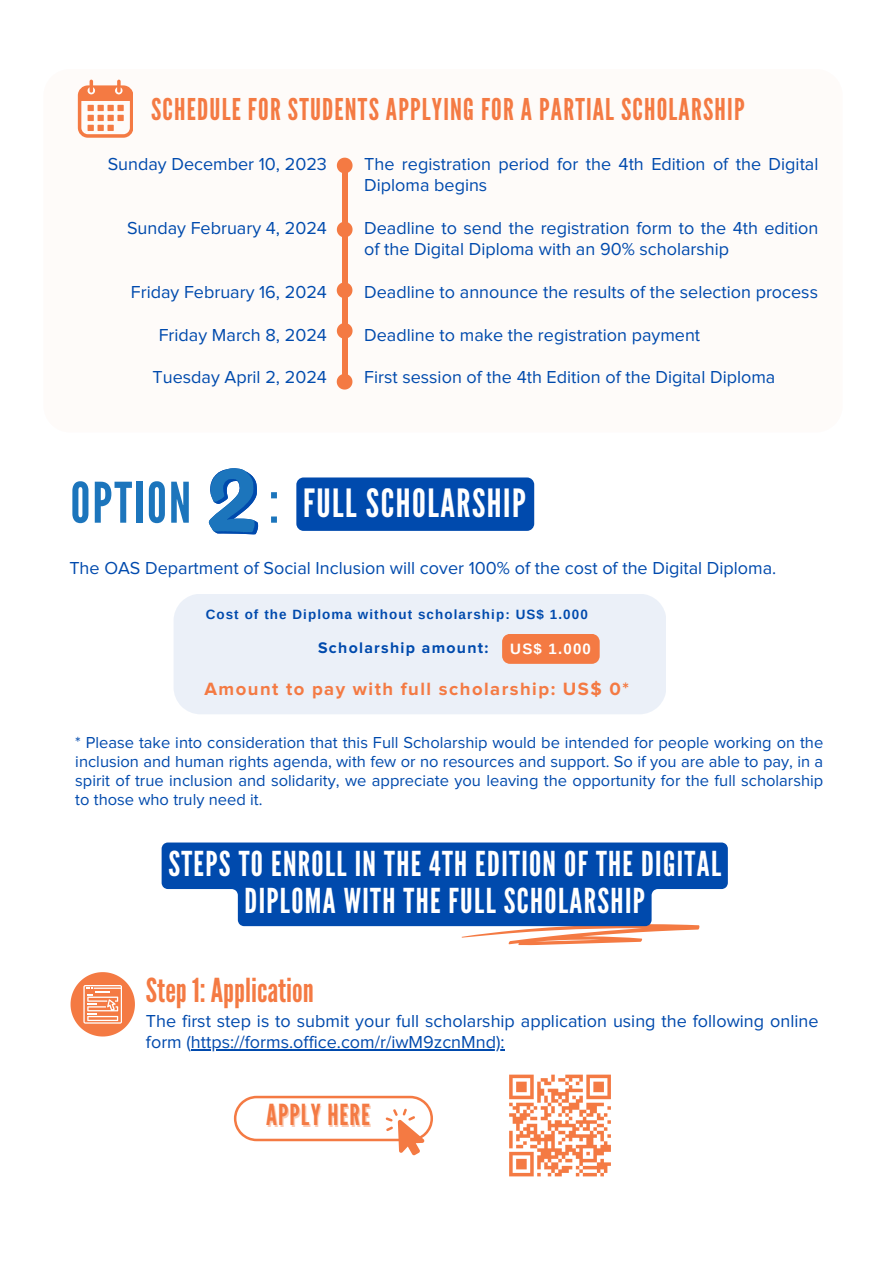
<style>
.page{position:relative;width:893px;height:1264px;background:#fff}
.page>*{position:absolute;margin:0;border:0;box-sizing:border-box;transform-origin:0 0}
.t1{font:55.8px "League Gothic";letter-spacing:.04em;color:#1c75bc}
.t2{font:55.8px "League Gothic";color:rgb(255 255 255/.4)}
.t3{font:38.85px "League Gothic";letter-spacing:.04em;color:#fff}
.t4{font:34.2px/37px "League Gothic";letter-spacing:.04em;color:#fff;text-align:center}
.t5{font:33px "League Gothic";color:#f47a43}
.t6{font:30px "League Gothic";letter-spacing:.04em;color:#f47a43}
.t7{font:28.95px "League Gothic";letter-spacing:.04em;color:#f47a43}
.t8{font:700 18.45px "Proxima Nova";letter-spacing:.08em;color:#f47a43}
.t9{font:18px/21.3px "Proxima Nova";color:#004aad}
.t10{font:16.5px/19px "Proxima Nova";color:#004aad;text-align:justify}
.t11{font:700 15.9px "Proxima Nova";letter-spacing:.08em;color:#004aad}
.t12{font:700 15px "Arimo";color:#fff}
.t13{font:700 13.5px "Arimo";letter-spacing:.08em;color:#004aad}
</style>
<div class="page">
<svg style="left:337px;top:158px;width:15px;height:15px"></svg>
<svg style="left:337px;top:222px;width:15px;height:15px"></svg>
<svg style="left:337px;top:282px;width:15px;height:16px"></svg>
<svg style="left:337px;top:323px;width:15px;height:16px"></svg>
<div style="left:342px;top:170px;width:6px;height:214px;background:#f47a43"></div>
<svg style="left:337px;top:374px;width:15px;height:15px"></svg>
<svg style="left:78px;top:80px;width:55px;height:58px"></svg>
<div style="left:97px;top:105px;width:7px;height:6px;background:#f47a43"></div>
<div style="left:97px;top:115px;width:7px;height:6px;background:#f47a43"></div>
<div style="left:97px;top:125px;width:7px;height:6px;background:#f47a43"></div>
<div style="left:107px;top:105px;width:7px;height:6px;background:#f47a43"></div>
<div style="left:107px;top:115px;width:7px;height:6px;background:#f47a43"></div>
<div style="left:107px;top:125px;width:7px;height:6px;background:#f47a43"></div>
<div style="left:117px;top:105px;width:7px;height:6px;background:#f47a43"></div>
<div style="left:117px;top:115px;width:7px;height:6px;background:#f47a43"></div>
<div style="left:174px;top:594px;width:492px;height:120px;background:#ebf0f8"></div>
<div style="left:502px;top:634px;width:97px;height:30px;background:#f47a43"></div>
<svg style="left:209px;top:468px;width:49px;height:66px"></svg>
<div style="left:296px;top:477px;width:238px;height:54px;background:#004aad;border-radius:7px"></div>
<hr style="left:191px;top:1049px;width:313px;height:1px;background:#004aad">
<svg style="left:71px;top:972px;width:64px;height:64px"></svg>
<svg style="left:234px;top:1095px;width:199px;height:60px"></svg>
<svg style="left:461px;top:926px;width:238px;height:19px"></svg>
<svg style="left:162px;top:842px;width:565px;height:84px;background:#1f60b6"></svg>
<svg style="left:509px;top:1074px;width:102px;height:103px"></svg>
<h3 class="t6" style="left:151px;top:92px;width:595px">SCHEDULE FOR STUDENTS APPLYING FOR A PARTIAL SCHOLARSHIP</h3>
<p class="t9" style="left:108px;top:154px;width:221px">Sunday December 10, 2023</p>
<p class="t9" style="left:364px;top:154px;width:456px">The registration period for the 4th Edition of the Digital<br>Diploma begins</p>
<p class="t9" style="left:364px;top:218px;width:456px">Deadline to send the registration form to the 4th edition of the Digital Diploma with an 90% scholarship</p>
<p class="t9" style="left:364px;top:282px;width:455px">Deadline to announce the results of the selection process</p>
<p class="t9" style="left:364px;top:324px;width:337px">Deadline to make the registration payment</p>
<p class="t9" style="left:364px;top:367px;width:412px">First session of the 4th Edition of the Digital Diploma</p>
<p class="t9" style="left:127px;top:218px;width:201px">Sunday February 4, 2024</p>
<p class="t9" style="left:131px;top:282px;width:198px">Friday February 16, 2024</p>
<p class="t9" style="left:159px;top:324px;width:170px">Friday March 8, 2024</p>
<p class="t9" style="left:152px;top:367px;width:176px">Tuesday April 2, 2024</p>
<h1 class="t1" style="left:71px;top:470px;width:122px">OPTION</h1>
<h1 class="t2" style="left:271px;top:473px;width:11px">:</h1>
<h2 class="t3" style="left:303px;top:480px;width:224px">FULL SCHOLARSHIP</h2>
<p class="t9" style="left:69px;top:557px;width:708px">The OAS Department of Social Inclusion will cover 100% of the cost of the Digital Diploma.</p>
<p class="t13" style="left:206px;top:606px;width:383px">Cost of the Diploma without scholarship: US$ 1.000</p>
<p class="t11" style="left:318px;top:638px;width:172px">Scholarship amount:</p>
<p class="t12" style="left:510px;top:640px;width:82px">US$ 1.000</p>
<p class="t8" style="left:204px;top:677px;width:426px">Amount to pay with full scholarship: US$ 0*</p>
<p class="t10" style="left:75px;top:733px;width:749px">* Please take into consideration that this Full Scholarship would be intended for people working on the inclusion and human rights agenda, with few or no resources and support. So if you are able to pay, in a spirit of true inclusion and solidarity, we appreciate you leaving the opportunity for the full scholarship to those who truly need it.</p>
<h3 class="t4" style="left:168px;top:845px;width:554px">STEPS TO ENROLL IN THE 4TH EDITION OF THE DIGITAL<br>DIPLOMA WITH THE FULL SCHOLARSHIP</h3>
<h3 class="t5" style="left:146px;top:970px;width:169px">Step1:Application</h3>
<p class="t9" style="left:146px;top:1010px;width:674px">The first step is to submit your full scholarship application using the following online form (https://forms.office.com/r/iwM9zcnMnd):</p>
<h3 class="t7" style="left:266px;top:1098px;width:105px">APPLY HERE</h3>
</div>
